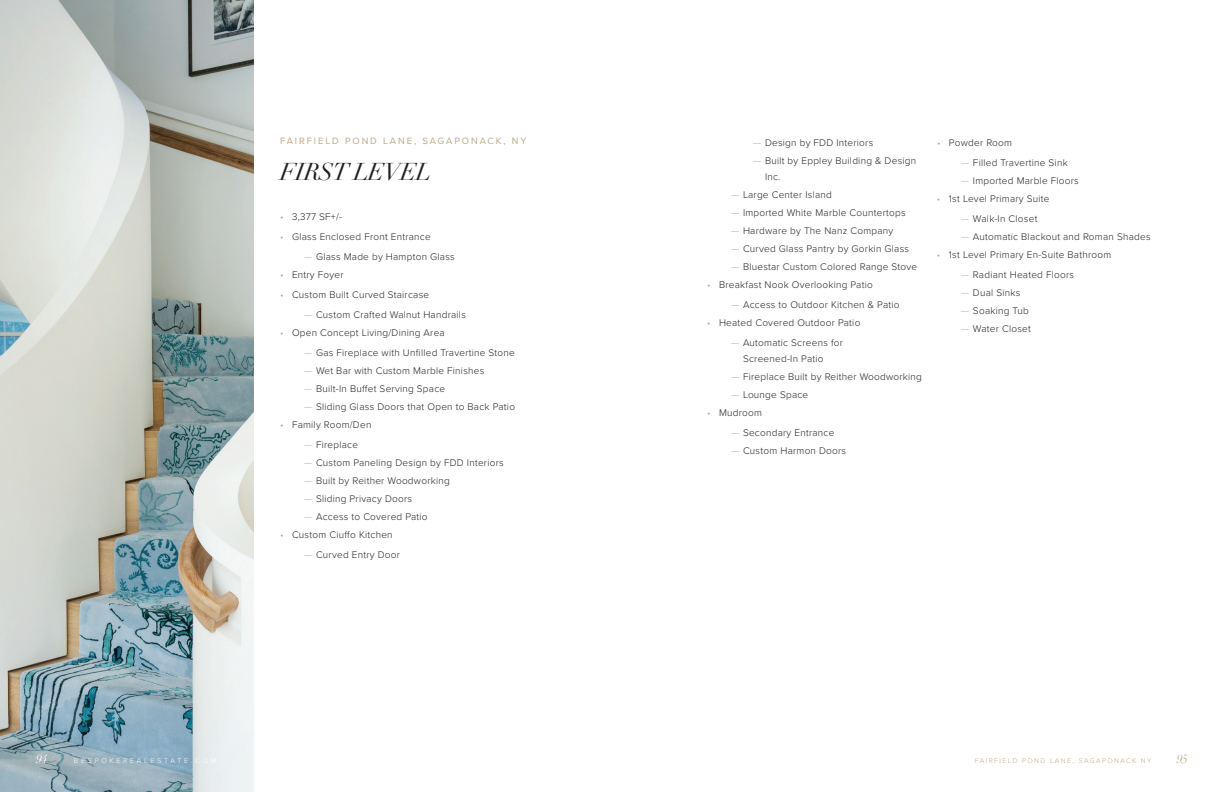
<style>
.page{position:relative;width:1224px;height:792px;background:#fff}
.page>*{position:absolute;margin:0;border:0;box-sizing:border-box;transform-origin:0 0}
.t1{font:italic 24px "Didot LT Pro";letter-spacing:-.025em;color:#231f20}
.t2{font:italic 12px "Didot";color:#fff}
.t3{font:italic 12px "Didot";color:#bca989}
.t4{font:300 10px/16px "Proxima Nova";letter-spacing:.025em;color:#231f20}
.t5{font:9.5px "Proxima Nova";letter-spacing:.2em;color:#bca989}
.t6{font:300 7px "Proxima Nova";letter-spacing:.2em;color:#bca989}
.t7{font:300 7px "Proxima Nova";letter-spacing:.4em;color:#fff}
.s1{color:#bca989}
</style>
<div class="page">
<img style="left:0;top:0;width:254px;height:792px">
<p class="t5" style="left:280px;top:134px;width:248px">FAIRFIELD POND LANE, SAGAPONACK, NY</p>
<h1 class="t1" style="left:280px;top:157px;width:153px">FIRST LEVEL</h1>
<p class="t4" style="left:280px;top:208px;width:64px"><span class="s1">•</span> 3,377 SF+/-</p>
<p class="t4" style="left:280px;top:228px;width:152px"><span class="s1">•</span> Glass Enclosed Front Entrance</p>
<p class="t4" style="left:304px;top:248px;width:152px"><span class="s1">—</span> Glass Made by Hampton Glass</p>
<p class="t4" style="left:280px;top:266px;width:65px"><span class="s1">•</span> Entry Foyer</p>
<p class="t4" style="left:280px;top:286px;width:151px"><span class="s1">•</span> Custom Built Curved Staircase</p>
<p class="t4" style="left:304px;top:306px;width:163px"><span class="s1">—</span> Custom Crafted Walnut Handrails</p>
<p class="t4" style="left:280px;top:324px;width:166px"><span class="s1">•</span> Open Concept Living/Dining Area</p>
<p class="t4" style="left:304px;top:344px;width:212px"><span class="s1">—</span> Gas Fireplace with Unfilled Travertine Stone</p>
<p class="t4" style="left:304px;top:362px;width:182px"><span class="s1">—</span> Wet Bar with Custom Marble Finishes</p>
<p class="t4" style="left:304px;top:380px;width:143px"><span class="s1">—</span> Built-In Buffet Serving Space</p>
<p class="t4" style="left:304px;top:398px;width:213px"><span class="s1">—</span> Sliding Glass Doors that Open to Back Patio</p>
<p class="t4" style="left:280px;top:416px;width:93px"><span class="s1">•</span> Family Room/Den</p>
<p class="t4" style="left:304px;top:436px;width:56px"><span class="s1">—</span> Fireplace</p>
<p class="t4" style="left:304px;top:454px;width:201px"><span class="s1">—</span> Custom Paneling Design by FDD Interiors</p>
<p class="t4" style="left:304px;top:472px;width:147px"><span class="s1">—</span> Built by Reither Woodworking</p>
<p class="t4" style="left:304px;top:490px;width:110px"><span class="s1">—</span> Sliding Privacy Doors</p>
<p class="t4" style="left:304px;top:508px;width:125px"><span class="s1">—</span> Access to Covered Patio</p>
<p class="t4" style="left:280px;top:526px;width:114px"><span class="s1">•</span> Custom Ciuffo Kitchen</p>
<p class="t4" style="left:304px;top:546px;width:97px"><span class="s1">—</span> Curved Entry Door</p>
<p class="t4" style="left:753px;top:134px;width:122px"><span class="s1">—</span> Design by FDD Interiors</p>
<p class="t4" style="left:765px;top:152px;width:153px;text-indent:-12px"><span class="s1">—</span> Built by Eppley Building &amp; Design<br>Inc.</p>
<p class="t4" style="left:731px;top:186px;width:102px"><span class="s1">—</span> Large Center Island</p>
<p class="t4" style="left:731px;top:204px;width:176px"><span class="s1">—</span> Imported White Marble Countertops</p>
<p class="t4" style="left:731px;top:222px;width:164px"><span class="s1">—</span> Hardware by The Nanz Company</p>
<p class="t4" style="left:731px;top:240px;width:180px"><span class="s1">—</span> Curved Glass Pantry by Gorkin Glass</p>
<p class="t4" style="left:731px;top:258px;width:188px"><span class="s1">—</span> Bluestar Custom Colored Range Stove</p>
<p class="t4" style="left:707px;top:276px;width:167px"><span class="s1">•</span> Breakfast Nook Overlooking Patio</p>
<p class="t4" style="left:731px;top:296px;width:170px"><span class="s1">—</span> Access to Outdoor Kitchen &amp; Patio</p>
<p class="t4" style="left:707px;top:314px;width:155px"><span class="s1">•</span> Heated Covered Outdoor Patio</p>
<p class="t4" style="left:743px;top:334px;width:102px;text-indent:-12px"><span class="s1">—</span> Automatic Screens for<br>Screened-In Patio</p>
<p class="t4" style="left:731px;top:368px;width:192px"><span class="s1">—</span> Fireplace Built by Reither Woodworking</p>
<p class="t4" style="left:731px;top:386px;width:79px"><span class="s1">—</span> Lounge Space</p>
<p class="t4" style="left:707px;top:404px;width:56px"><span class="s1">•</span> Mudroom</p>
<p class="t4" style="left:731px;top:424px;width:105px"><span class="s1">—</span> Secondary Entrance</p>
<p class="t4" style="left:731px;top:442px;width:117px"><span class="s1">—</span> Custom Harmon Doors</p>
<p class="t4" style="left:937px;top:134px;width:77px"><span class="s1">•</span> Powder Room</p>
<p class="t4" style="left:961px;top:154px;width:108px"><span class="s1">—</span> Filled Travertine Sink</p>
<p class="t4" style="left:961px;top:172px;width:119px"><span class="s1">—</span> Imported Marble Floors</p>
<p class="t4" style="left:937px;top:190px;width:114px"><span class="s1">•</span> 1st Level Primary Suite</p>
<p class="t4" style="left:961px;top:210px;width:78px"><span class="s1">—</span> Walk-In Closet</p>
<p class="t4" style="left:961px;top:228px;width:191px"><span class="s1">—</span> Automatic Blackout and Roman Shades</p>
<p class="t4" style="left:937px;top:246px;width:176px"><span class="s1">•</span> 1st Level Primary En-Suite Bathroom</p>
<p class="t4" style="left:961px;top:266px;width:115px"><span class="s1">—</span> Radiant Heated Floors</p>
<p class="t4" style="left:961px;top:284px;width:61px"><span class="s1">—</span> Dual Sinks</p>
<p class="t4" style="left:961px;top:302px;width:69px"><span class="s1">—</span> Soaking Tub</p>
<p class="t4" style="left:961px;top:320px;width:71px"><span class="s1">—</span> Water Closet</p>
<p class="t2" style="left:36px;top:751px;width:13px">94</p>
<p class="t7" style="left:74px;top:755px;width:144px">BESPOKEREALESTATE.COM</p>
<p class="t6" style="left:975px;top:755px;width:178px">FAIRFIELD POND LANE, SAGAPONACK NY</p>
<p class="t3" style="left:1177px;top:751px;width:13px">95</p>
</div>
